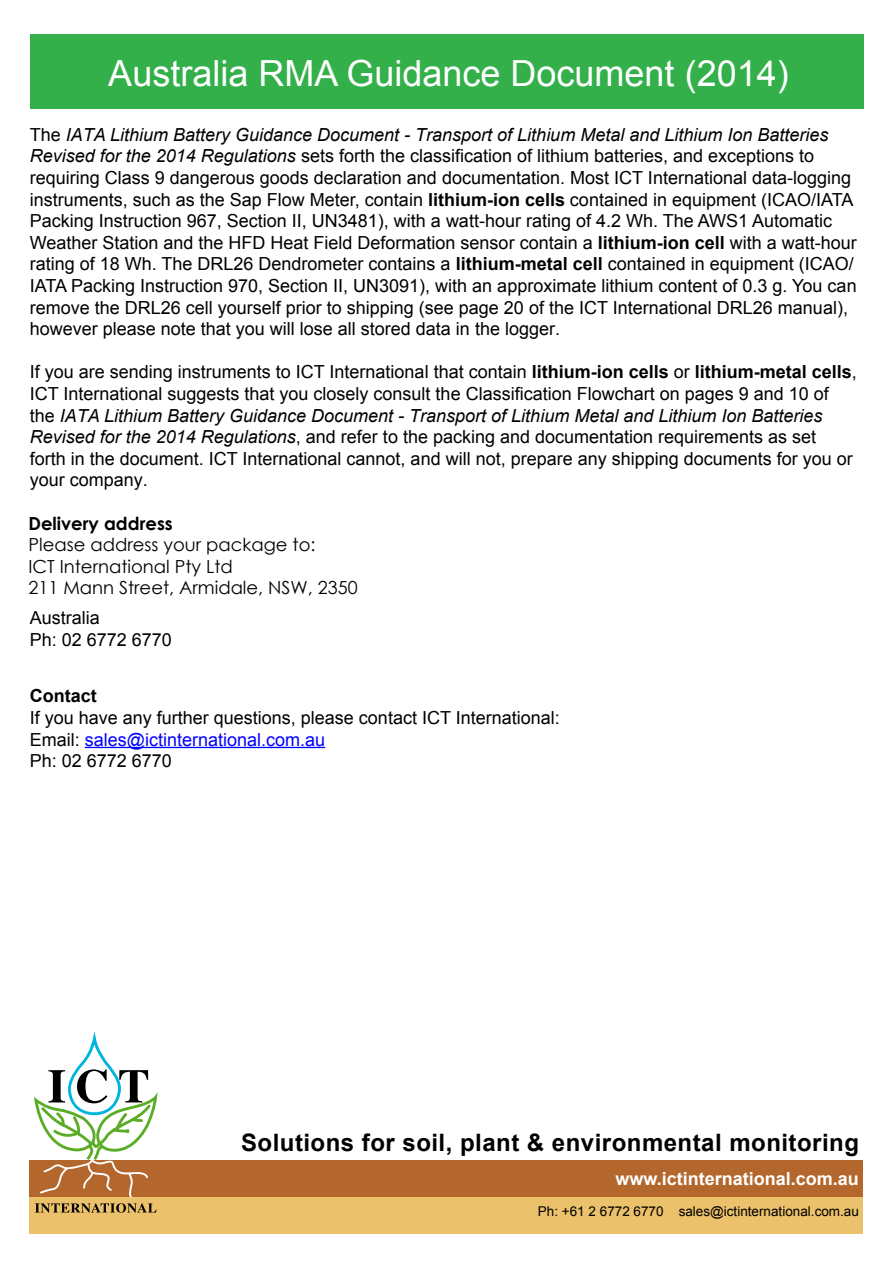
<style>
.page{position:relative;width:893px;height:1263px;background:#fff}
.page>*{position:absolute;margin:0;border:0;box-sizing:border-box;transform-origin:0 0}
.t1{font:36px "Arial";color:#fff}
.t2{font:700 24px "Arial";letter-spacing:.02em;color:#000}
.t3{font:18px/21.6px "Arial";color:#000}
.t4{font:18px/21.6px "Century Gothic";color:#000}
.t5{font:18px "Arial";color:#00f}
.t6{font:700 18px "Arial";color:#fff}
.t7{font:700 18px "Arial";color:#000}
.t8{font:13.5px "Arial";color:#000}
.s1{font-style:italic}
.s2{font-weight:700}
.s3{color:#000}
</style>
<div class="page">
<div style="left:30px;top:1160px;width:833px;height:37px;background:#b3672c"></div>
<div style="left:30px;top:1197px;width:833px;height:37px;background:#ebc16b"></div>
<svg style="left:35px;top:1203px;width:122px;height:10px"></svg>
<svg style="left:34px;top:1031px;width:123px;height:166px"></svg>
<hr style="left:85px;top:747px;width:240px;height:1px;background:#00f">
<div style="left:30px;top:34px;width:833px;height:74px;background:#33b04a"></div>
<h1 class="t1" style="left:108px;top:50px;width:682px">Australia RMA Guidance Document (2014)</h1>
<p class="t3" style="left:30px;top:124px;width:829px">The <span class="s1">IATA Lithium Battery Guidance Document - Transport of Lithium Metal and Lithium Ion Batteries Revised for the 2014 Regulations</span> sets forth the classification of lithium batteries, and exceptions to requiring Class 9 dangerous goods declaration and documentation. Most ICT International data-logging instruments, such as the Sap Flow Meter, contain <span class="s2">lithium-ion cells</span> contained in equipment (ICAO/IATA Packing Instruction 967, Section II, UN3481), with a watt-hour rating of 4.2 Wh. The AWS1 Automatic Weather Station and the HFD Heat Field Deformation sensor contain a <span class="s2">lithium-ion cell</span> with a watt-hour rating of 18 Wh. The DRL26 Dendrometer contains a <span class="s2">lithium-metal cell</span> contained in equipment (ICAO/ IATA Packing Instruction 970, Section II, UN3091), with an approximate lithium content of 0.3 g. You can remove the DRL26 cell yourself prior to shipping (see page 20 of the ICT International DRL26 manual), however please note that you will lose all stored data in the logger.</p>
<p class="t3" style="left:30px;top:361px;width:829px">If you are sending instruments to ICT International that contain <span class="s2">lithium-ion cells</span> or <span class="s2">lithium-metal cells</span>, ICT International suggests that you closely consult the Classification Flowchart on pages 9 and 10 of the <span class="s1">IATA Lithium Battery Guidance Document - Transport of Lithium Metal and Lithium Ion Batteries Revised for the 2014 Regulations</span>, and refer to the packing and documentation requirements as set<br>forth in the document. ICT International cannot, and will not, prepare any shipping documents for you or your company.</p>
<p class="t4" style="left:28px;top:512px;width:331px"><span class="s2">Delivery address<br></span>Please address your package to:<br>ICT International Pty Ltd<br>211 Mann Street, Armidale, NSW, 2350</p>
<p class="t3" style="left:30px;top:607px;width:144px">Australia<br>Ph: 02 6772 6770</p>
<p class="t7" style="left:30px;top:684px;width:68px">Contact</p>
<p class="t3" style="left:30px;top:707px;width:531px">If you have any further questions, please contact ICT International:</p>
<p class="t5" style="left:30px;top:727px;width:297px"><span class="s3">Email:</span> sales@ictinternational.com.au</p>
<p class="t3" style="left:30px;top:750px;width:144px">Ph: 02 6772 6770</p>
<h2 class="t2" style="left:241px;top:1126px;width:619px">Solutions for soil, plant &amp; environmental monitoring</h2>
<p class="t6" style="left:616px;top:1167px;width:245px">www.ictinternational.com.au</p>
<p class="t8" style="left:538px;top:1202px;width:323px">Ph: +61 2 6772 6770 sales@ictinternational.com.au</p>
</div>
